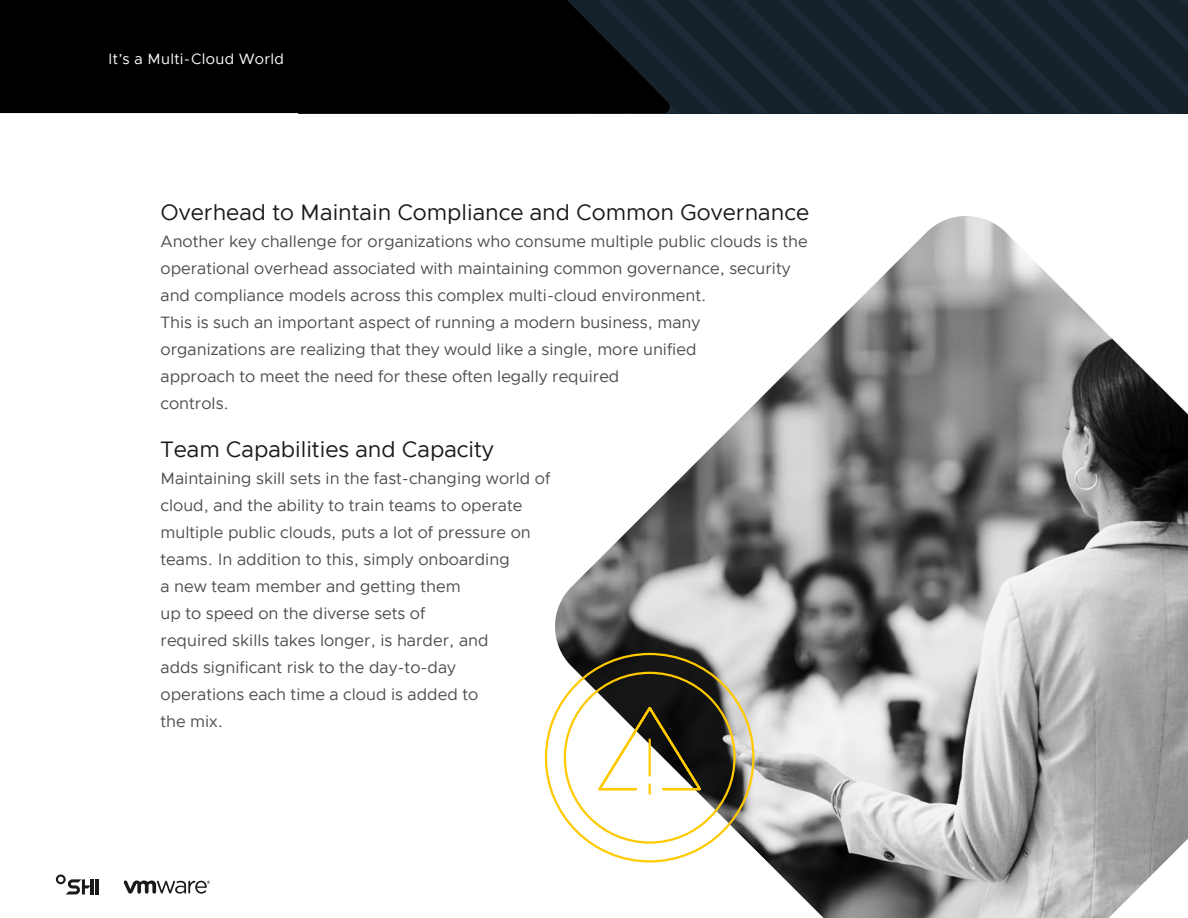
<style>
.page{position:relative;width:1188px;height:918px;background:#fff}
.page>*{position:absolute;margin:0;border:0;box-sizing:border-box;transform-origin:0 0}
.t1{font:22.5px "Metropolis";color:#1a1a1a}
.t2{font:16.5px/27px "Metropolis";color:#4d4e4f}
.t3{font:15px "Metropolis";letter-spacing:.02em;color:#fff}
</style>
<div class="page">
<svg style="left:672px;top:0;width:516px;height:113px;background:#18232c"></svg>
<svg style="left:0;top:0;width:672px;height:113px;background:#010203"></svg>
<svg style="left:123px;top:880px;width:87px;height:14px"></svg>
<hr style="left:96px;top:879px;width:3px;height:15px;background:#1a1a1a">
<svg style="left:56px;top:874px;width:35px;height:20px"></svg>
<hr style="left:91px;top:879px;width:3px;height:15px;background:#1a1a1a">
<img style="left:555px;top:216px;width:633px;height:702px">
<svg style="left:544px;top:652px;width:212px;height:212px"></svg>
<p class="t3" style="left:108px;top:50px;width:178px">It’s a Multi-Cloud World</p>
<h1 class="t1" style="left:160px;top:199px;width:650px">Overhead to Maintain Compliance and Common Governance</h1>
<p class="t2" style="left:160px;top:228px;width:649px">Another key challenge for organizations who consume multiple public clouds is the operational overhead associated with maintaining common governance, security and compliance models across this complex multi-cloud environment.<br>This is such an important aspect of running a modern business, many organizations are realizing that they would like a single, more unified<br>approach to meet the need for these often legally required<br>controls.</p>
<h1 class="t1" style="left:160px;top:436px;width:335px">Team Capabilities and Capacity</h1>
<p class="t2" style="left:160px;top:465px;width:391px">Maintaining skill sets in the fast-changing world of cloud, and the ability to train teams to operate multiple public clouds, puts a lot of pressure on teams. In addition to this, simply onboarding<br>a new team member and getting them<br>up to speed on the diverse sets of<br>required skills takes longer, is harder, and<br>adds significant risk to the day-to-day<br>operations each time a cloud is added to<br>the mix.</p>
</div>
